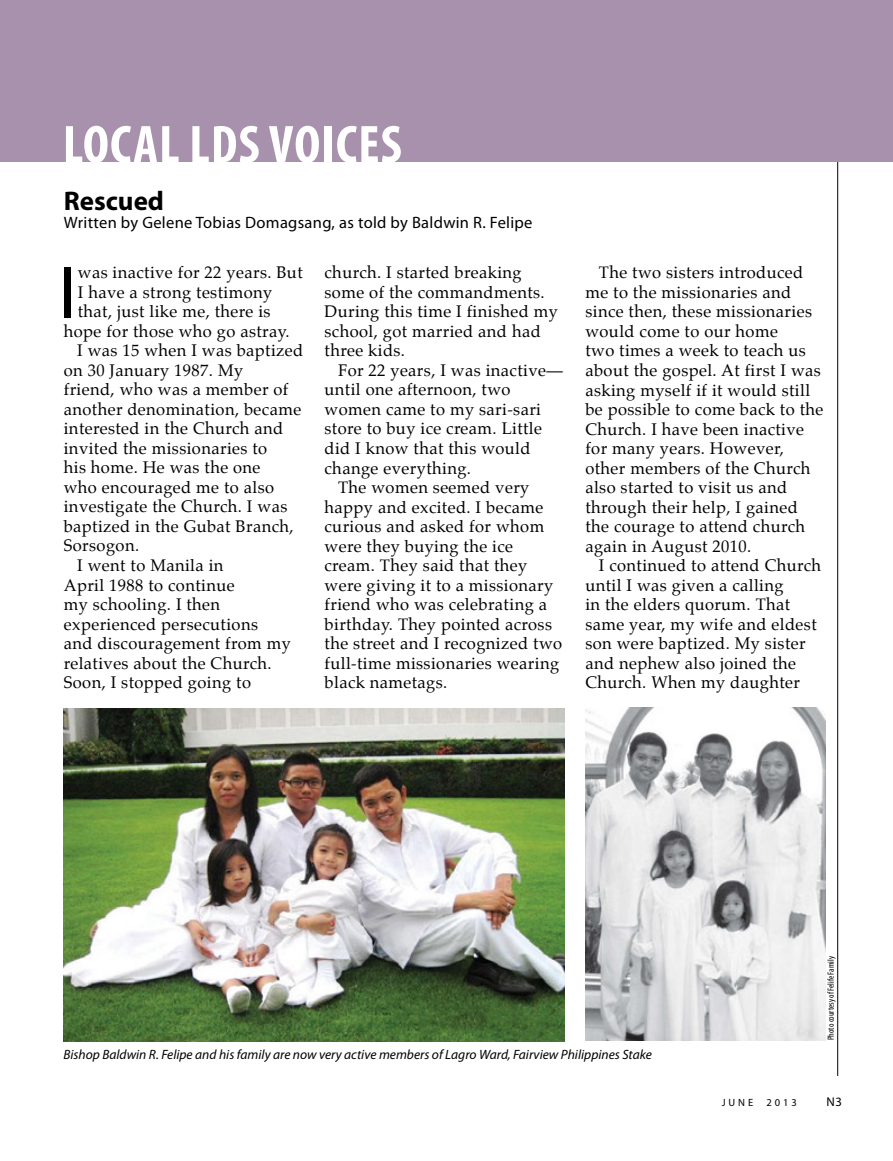
<style>
.page{position:relative;width:893px;height:1161px;background:#fff}
.page>*{position:absolute;margin:0;border:0;box-sizing:border-box;transform-origin:0 0}
.t1{font:74.4px "Myriad Pro";color:#000}
.t2{font:700 condensed 54px "Myriad Pro";letter-spacing:.02em;color:#fff}
.t3{font:700 27px "Myriad Pro";color:#000}
.t4{font:16.5px/19.5px "Palatino";letter-spacing:.025em;color:#000}
.t5{font:16.5px "Myriad Pro";letter-spacing:.02em;color:#000}
.t6{font:italic 13.5px "Myriad Pro";color:#000}
.t7{font:12.75px "Myriad Pro";color:#000}
.t8{font:10.5px "Myriad Pro";letter-spacing:.28em;color:#000}
.t9{font:condensed 9px "Myriad Pro";color:#000}
</style>
<div class="page">
<hr style="left:837px;top:68px;width:1px;height:1008px;background:#000">
<div style="left:0;top:0;width:893px;height:162px;background:#a791ac"></div>
<img style="left:63px;top:709px;width:501px;height:333px">
<img style="left:586px;top:707px;width:240px;height:333px">
<h2 class="t2" style="left:63px;top:111px;width:341px">LOCAL LDS VOICES</h2>
<h3 class="t3" style="left:64px;top:183px;width:102px">Rescued</h3>
<p class="t5" style="left:64px;top:212px;width:470px">Written by Gelene Tobias Domagsang, as told by Baldwin R. Felipe</p>
<h1 class="t1" style="left:58px;top:247px;width:19px">I</h1>
<p class="t4" style="left:78px;top:263px;width:226px">was inactive for 22 years. But</p>
<p class="t4" style="left:78px;top:282px;width:196px">I have a strong testimony</p>
<p class="t4" style="left:78px;top:302px;width:194px">that, just like me, there is</p>
<p class="t4" style="left:64px;top:321px;width:227px">hope for those who go astray.</p>
<p class="t4" style="left:77px;top:341px;width:228px">I was 15 when I was baptized</p>
<p class="t4" style="left:64px;top:360px;width:181px">on 30 January 1987. My</p>
<p class="t4" style="left:64px;top:380px;width:226px">friend, who was a member of</p>
<p class="t4" style="left:64px;top:399px;width:239px">another denomination, became</p>
<p class="t4" style="left:64px;top:419px;width:221px">interested in the Church and</p>
<p class="t4" style="left:64px;top:438px;width:205px">invited the missionaries to</p>
<p class="t4" style="left:64px;top:458px;width:198px">his home. He was the one</p>
<p class="t4" style="left:64px;top:477px;width:212px">who encouraged me to also</p>
<p class="t4" style="left:64px;top:497px;width:225px">investigate the Church. I was</p>
<p class="t4" style="left:64px;top:516px;width:231px">baptized in the Gubat Branch,</p>
<p class="t4" style="left:64px;top:536px;width:77px">Sorsogon.</p>
<p class="t4" style="left:77px;top:555px;width:148px">I went to Manila in</p>
<p class="t4" style="left:64px;top:575px;width:172px">April 1988 to continue</p>
<p class="t4" style="left:64px;top:594px;width:158px">my schooling. I then</p>
<p class="t4" style="left:64px;top:614px;width:196px">experienced persecutions</p>
<p class="t4" style="left:64px;top:633px;width:229px">and discouragement from my</p>
<p class="t4" style="left:64px;top:653px;width:209px">relatives about the Church.</p>
<p class="t4" style="left:64px;top:672px;width:189px">Soon, I stopped going to</p>
<p class="t4" style="left:325px;top:263px;width:235px">church. I started breaking some of the commandments.<br>During this time I finished my school, got married and had three kids.</p>
<p class="t4" style="left:338px;top:360px;width:226px">For 22 years, I was inactive—</p>
<p class="t4" style="left:325px;top:380px;width:187px">until one afternoon, two</p>
<p class="t4" style="left:325px;top:399px;width:218px">women came to my sari-sari</p>
<p class="t4" style="left:325px;top:419px;width:219px">store to buy ice cream. Little</p>
<p class="t4" style="left:325px;top:438px;width:208px">did I know that this would</p>
<p class="t4" style="left:325px;top:458px;width:148px">change everything.</p>
<p class="t4" style="left:338px;top:477px;width:193px">The women seemed very</p>
<p class="t4" style="left:325px;top:497px;width:220px">happy and excited. I became</p>
<p class="t4" style="left:325px;top:516px;width:221px">curious and asked for whom</p>
<p class="t4" style="left:325px;top:536px;width:190px">were they buying the ice</p>
<p class="t4" style="left:325px;top:555px;width:204px">cream. They said that they</p>
<p class="t4" style="left:325px;top:575px;width:230px">were giving it to a missionary</p>
<p class="t4" style="left:325px;top:594px;width:224px">friend who was celebrating a</p>
<p class="t4" style="left:325px;top:614px;width:229px">birthday. They pointed across</p>
<p class="t4" style="left:325px;top:633px;width:239px">the street and I recognized two</p>
<p class="t4" style="left:325px;top:653px;width:236px">full-time missionaries wearing</p>
<p class="t4" style="left:325px;top:672px;width:124px">black nametags.</p>
<p class="t4" style="left:585px;top:263px;width:240px;text-indent:13px">The two sisters introduced me to the missionaries and since then, these missionaries would come to our home<br>two times a week to teach us about the gospel. At first I was asking myself if it would still be possible to come back to the<br>Church. I have been inactive for many years. However, other members of the Church also started to visit us and through their help, I gained the courage to attend church again in August 2010.</p>
<p class="t4" style="left:585px;top:556px;width:237px;text-indent:13px">I continued to attend Church until I was given a calling<br>in the elders quorum. That same year, my wife and eldest son were baptized. My sister and nephew also joined the<br>Church. When my daughter</p>
<p class="t9" style="left:825px;top:1040px;width:85px;rotate:-90deg">Photo courtesy of Felife Family</p>
<p class="t6" style="left:64px;top:1046px;width:590px">Bishop Baldwin R. Felipe and his family are now very active members of Lagro Ward, Fairview Philippines Stake</p>
<p class="t8" style="left:722px;top:1096px;width:33px">JUNE</p>
<p class="t8" style="left:766px;top:1096px;width:32px">2013</p>
<p class="t7" style="left:826px;top:1093px;width:17px">N3</p>
</div>
